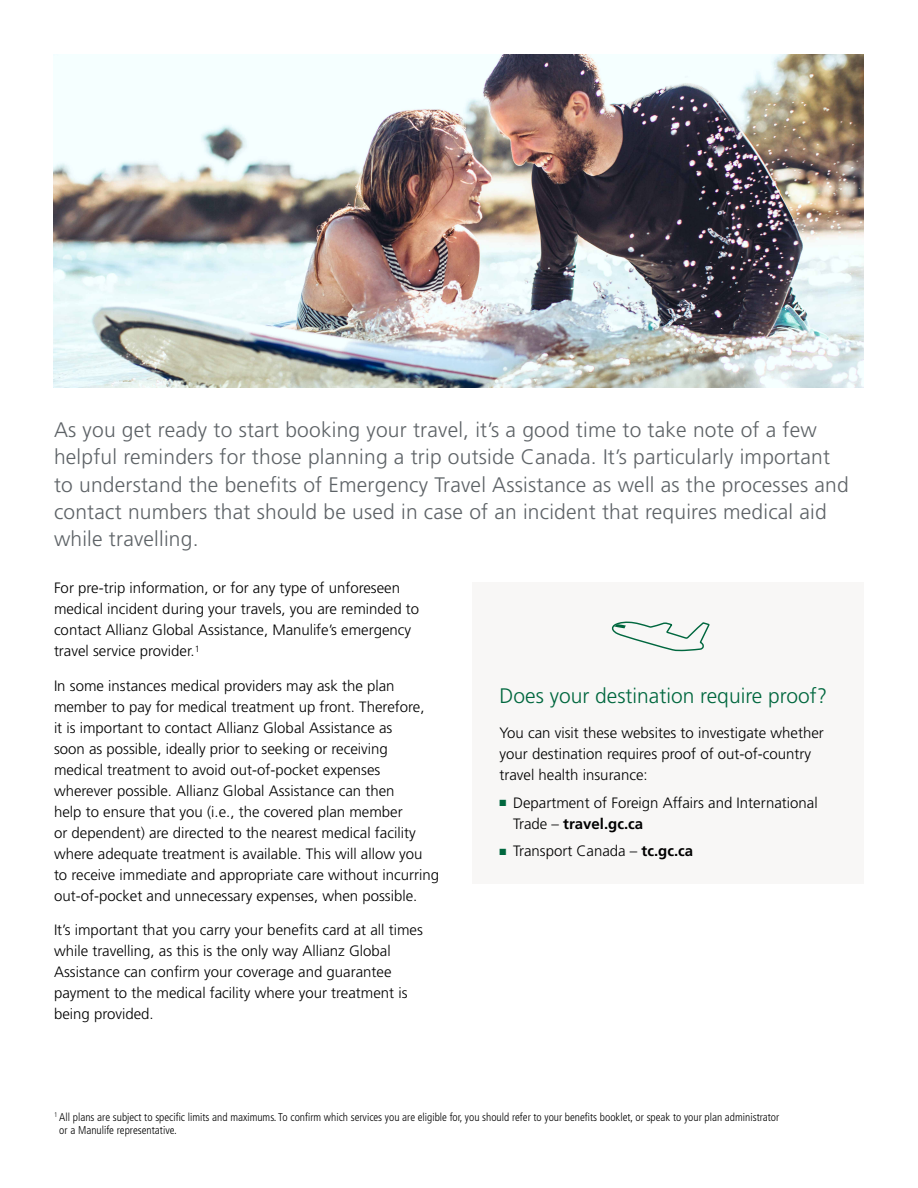
<style>
.page{position:relative;width:918px;height:1188px;background:#fff}
.page>*{position:absolute;margin:0;border:0;box-sizing:border-box;transform-origin:0 0}
.t1{font:300 21px/27px "Frutiger LT Pro";letter-spacing:.01em;color:#5e6367}
.t2{font:300 21px "Frutiger LT Pro";color:#00673e}
.t3{font:300 15px/21px "Frutiger LT Pro";color:#000}
.t4{font:300 condensed 11.25px/13.5px "Frutiger LT Pro";color:#000}
.s1{color:#00673e}
.s2{font-weight:700}
</style>
<div class="page">
<div style="left:472px;top:582px;width:392px;height:301px;background:#f8f7f6"></div>
<svg style="left:611px;top:621px;width:99px;height:31px"></svg>
<img style="left:54px;top:54px;width:810px;height:333px">
<p class="t1" style="left:54px;top:417px;width:796px">As you get ready to start booking your travel, it’s a good time to take note of a few helpful reminders for those planning a trip outside Canada. It’s particularly important to understand the benefits of Emergency Travel Assistance as well as the processes and contact numbers that should be used in case of an incident that requires medical aid while travelling.</p>
<p class="t3" style="left:54px;top:578px;width:367px">For pre‑trip information, or for any type of unforeseen medical incident during your travels, you are reminded to contact Allianz Global Assistance, Manulife’s emergency travel service provider.<sup>1</sup></p>
<p class="t3" style="left:54px;top:675px;width:387px">In some instances medical providers may ask the plan member to pay for medical treatment up front. Therefore,<br>it is important to contact Allianz Global Assistance as<br>soon as possible, ideally prior to seeking or receiving medical treatment to avoid out-of‑pocket expenses wherever possible. Allianz Global Assistance can then<br>help to ensure that you (i.e., the covered plan member<br>or dependent) are directed to the nearest medical facility where adequate treatment is available. This will allow you to receive immediate and appropriate care without incurring out‑of‑pocket and unnecessary expenses, when possible.</p>
<p class="t3" style="left:54px;top:920px;width:370px">It’s important that you carry your benefits card at all times while travelling, as this is the only way Allianz Global Assistance can confirm your coverage and guarantee payment to the medical facility where your treatment is being provided.</p>
<h1 class="t2" style="left:500px;top:684px;width:329px">Does your destination require proof?</h1>
<p class="t3" style="left:500px;top:722px;width:326px">You can visit these websites to investigate whether your destination requires proof of out‑of‑country travel health insurance:</p>
<p class="t3" style="left:513px;top:792px;width:306px;text-indent:-13px"><span class="s1">■</span> Department of Foreign Affairs and International<br>Trade – <span class="s2">travel.gc.ca</span></p>
<p class="t3" style="left:500px;top:841px;width:195px"><span class="s1">■</span> Transport Canada – <span class="s2">tc.gc.ca</span></p>
<p class="t4" style="left:59px;top:1110px;width:721px;text-indent:-5px"><sup>1</sup> All plans are subject to specific limits and maximums. To confirm which services you are eligible for, you should refer to your benefits booklet, or speak to your plan administrator or a Manulife representative.</p>
</div>
